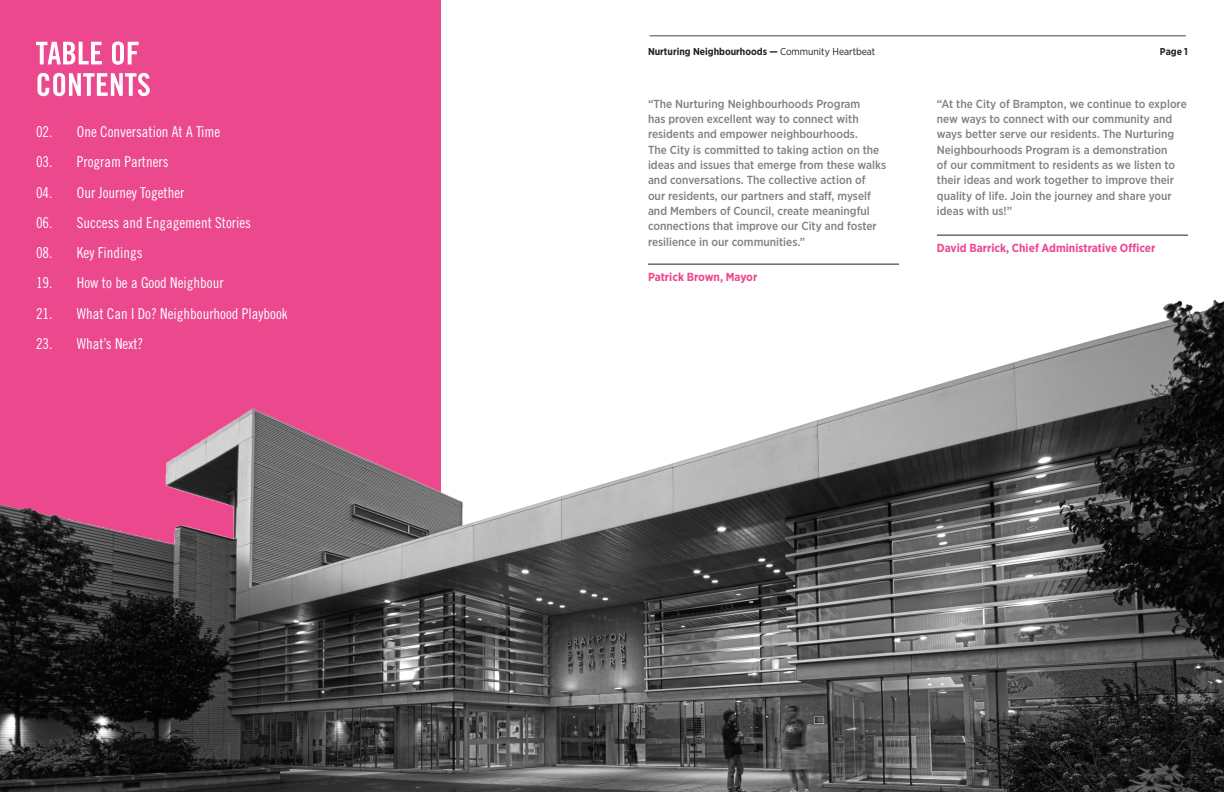
<style>
.page{position:relative;width:1224px;height:792px;background:#fff}
.page>*{position:absolute;margin:0;border:0;box-sizing:border-box;transform-origin:0 0}
.t1{font:15px/30.2px "Trade Gothic Cond Eighteen";color:#fff;text-align:justify}
.t2{font:500 11.7px/15.3px "Gotham Narrow";color:#7f8080}
.t3{font:700 11.7px "Gotham Narrow";color:#ec488d}
.t4{font:700 10px "Gotham Narrow";color:#231f20}
.s1{font-weight:400}
</style>
<div class="page">
<div style="left:0;top:0;width:441px;height:792px;background:#ec488d"></div>
<img style="left:0;top:300px;width:1224px;height:492px">
<svg style="left:38px;top:73px;width:112px;height:23px"></svg>
<svg style="left:36px;top:41px;width:103px;height:24px"></svg>
<hr style="left:937px;top:235px;width:251px;height:1px;background:#231f20">
<hr style="left:648px;top:264px;width:251px;height:1px;background:#231f20">
<hr style="left:650px;top:35px;width:536px;height:1px;background:#7f8080">
<p class="t1" style="left:36px;top:117px;width:18px">02.<br>03.<br>04.<br>06.<br>08.<br>19.<br>21.<br>23.</p>
<p class="t1" style="left:77px;top:117px;width:212px;text-align:left">One Conversation At A Time<br>Program Partners<br>Our Journey Together<br>Success and Engagement Stories<br>Key Findings<br>How to be a Good Neighbour<br>What Can I Do? Neighbourhood Playbook<br>What’s Next?</p>
<p class="t4" style="left:648px;top:45px;width:229px">Nurturing Neighbourhoods — <span class="s1">Community Heartbeat</span></p>
<p class="t4" style="left:1160px;top:45px;width:30px">Page 1</p>
<p class="t2" style="left:648px;top:96px;width:240px">“The Nurturing Neighbourhoods Program<br>has proven excellent way to connect with residents and empower neighbourhoods.<br>The City is committed to taking action on the ideas and issues that emerge from these walks and conversations. The collective action of<br>our residents, our partners and staff, myself and Members of Council, create meaningful connections that improve our City and foster resilience in our communities.”</p>
<p class="t3" style="left:648px;top:269px;width:111px">Patrick Brown, Mayor</p>
<p class="t2" style="left:937px;top:96px;width:251px">“At the City of Brampton, we continue to explore new ways to connect with our community and ways better serve our residents. The Nurturing Neighbourhoods Program is a demonstration<br>of our commitment to residents as we listen to their ideas and work together to improve their quality of life. Join the journey and share your ideas with us!”</p>
<p class="t3" style="left:937px;top:240px;width:220px">David Barrick, Chief Administrative Officer</p>
</div>
